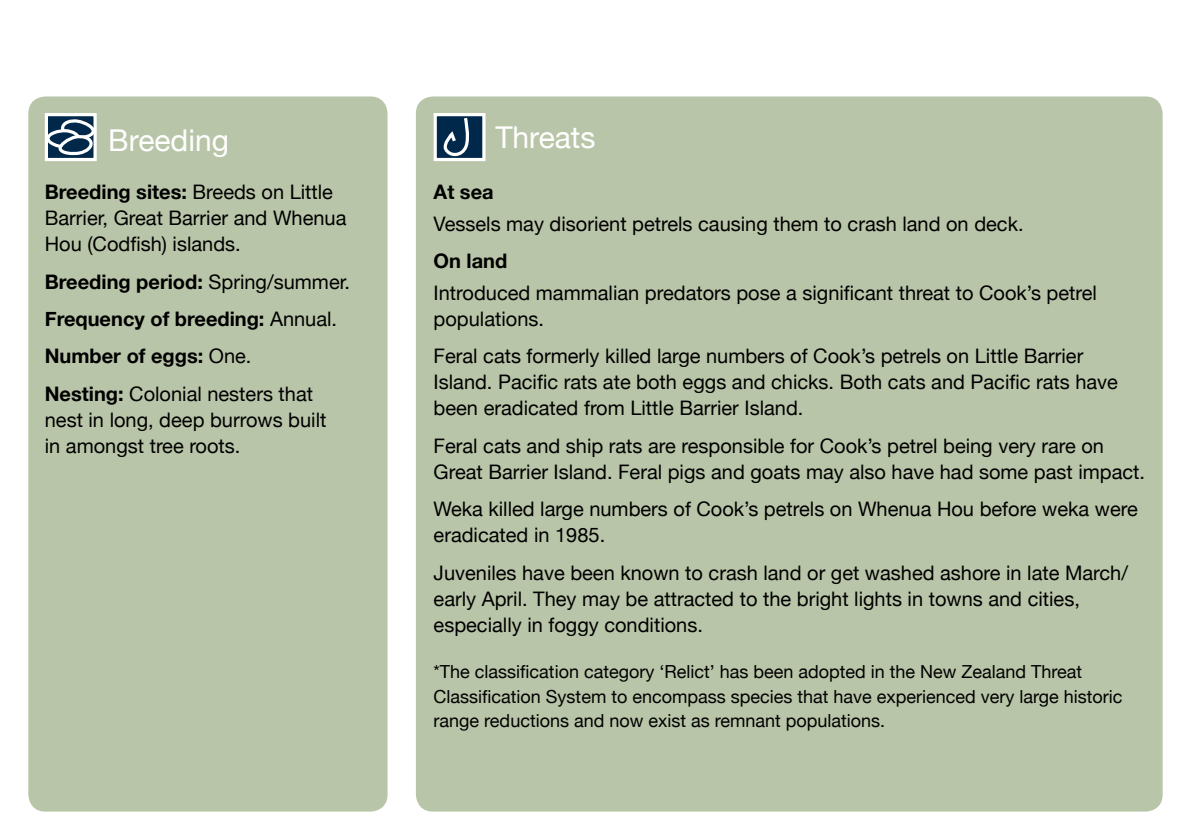
<style>
.page{position:relative;width:1191px;height:840px;background:#fff}
.page>*{position:absolute;margin:0;border:0;box-sizing:border-box;transform-origin:0 0}
.t1{font:30px "Helvetica Neue";color:#fff}
.t2{font:20px/26px "Helvetica Neue";color:#000}
.t3{font:700 20px/37.4px "Helvetica Neue";color:#000}
.t4{font:18px/24px "Helvetica Neue";color:#000}
.s1{font-weight:700}
.s2{font-weight:400}
</style>
<div class="page">
<div style="left:28px;top:96px;width:359px;height:715px;background:#b9c5a8;border-radius:17px"></div>
<div style="left:416px;top:96px;width:746px;height:715px;background:#b9c5a8;border-radius:17px"></div>
<svg style="left:45px;top:113px;width:52px;height:48px"></svg>
<svg style="left:45px;top:117px;width:52px;height:40px;background:#61798e"></svg>
<div style="left:433px;top:113px;width:52px;height:48px;background:#00284a;border:3px solid #fff"></div>
<svg style="left:439px;top:115px;width:30px;height:46px"></svg>
<h1 class="t1" style="left:108px;top:118px;width:122px">Breeding</h1>
<h1 class="t1" style="left:495px;top:115px;width:102px">Threats</h1>
<p class="t2" style="left:45px;top:180px;width:303px"><span class="s1">Breeding sites:</span> Breeds on Little<br>Barrier, Great Barrier and Whenua<br>Hou (Codfish) islands.</p>
<p class="t3" style="left:45px;top:263px;width:307px">Breeding period: <span class="s2">Spring/summer.<br></span>Frequency of breeding: <span class="s2">Annual.<br></span>Number of eggs: <span class="s2">One.<br></span>Nesting: <span class="s2">Colonial nesters that</span></p>
<p class="t2" style="left:45px;top:407px;width:283px">nest in long, deep burrows built in amongst tree roots.</p>
<p class="t3" style="left:433px;top:174px;width:62px">At sea</p>
<p class="t2" style="left:433px;top:212px;width:591px">Vessels may disorient petrels causing them to crash land on deck.</p>
<p class="t3" style="left:433px;top:243px;width:75px">On land</p>
<p class="t2" style="left:433px;top:281px;width:665px">Introduced mammalian predators pose a significant threat to Cook’s petrel populations.</p>
<p class="t2" style="left:433px;top:344px;width:686px">Feral cats formerly killed large numbers of Cook’s petrels on Little Barrier<br>Island. Pacific rats ate both eggs and chicks. Both cats and Pacific rats have been eradicated from Little Barrier Island.</p>
<p class="t2" style="left:433px;top:433px;width:713px">Feral cats and ship rats are responsible for Cook’s petrel being very rare on<br>Great Barrier Island. Feral pigs and goats may also have had some past impact.</p>
<p class="t2" style="left:433px;top:497px;width:705px">Weka killed large numbers of Cook’s petrels on Whenua Hou before weka were eradicated in 1985.</p>
<p class="t2" style="left:433px;top:560px;width:696px">Juveniles have been known to crash land or get washed ashore in late March/ early April. They may be attracted to the bright lights in towns and cities, especially in foggy conditions.</p>
<p class="t4" style="left:433px;top:660px;width:690px">*The classification category ‘Relict’ has been adopted in the New Zealand Threat<br>Classification System to encompass species that have experienced very large historic range reductions and now exist as remnant populations.</p>
</div>
